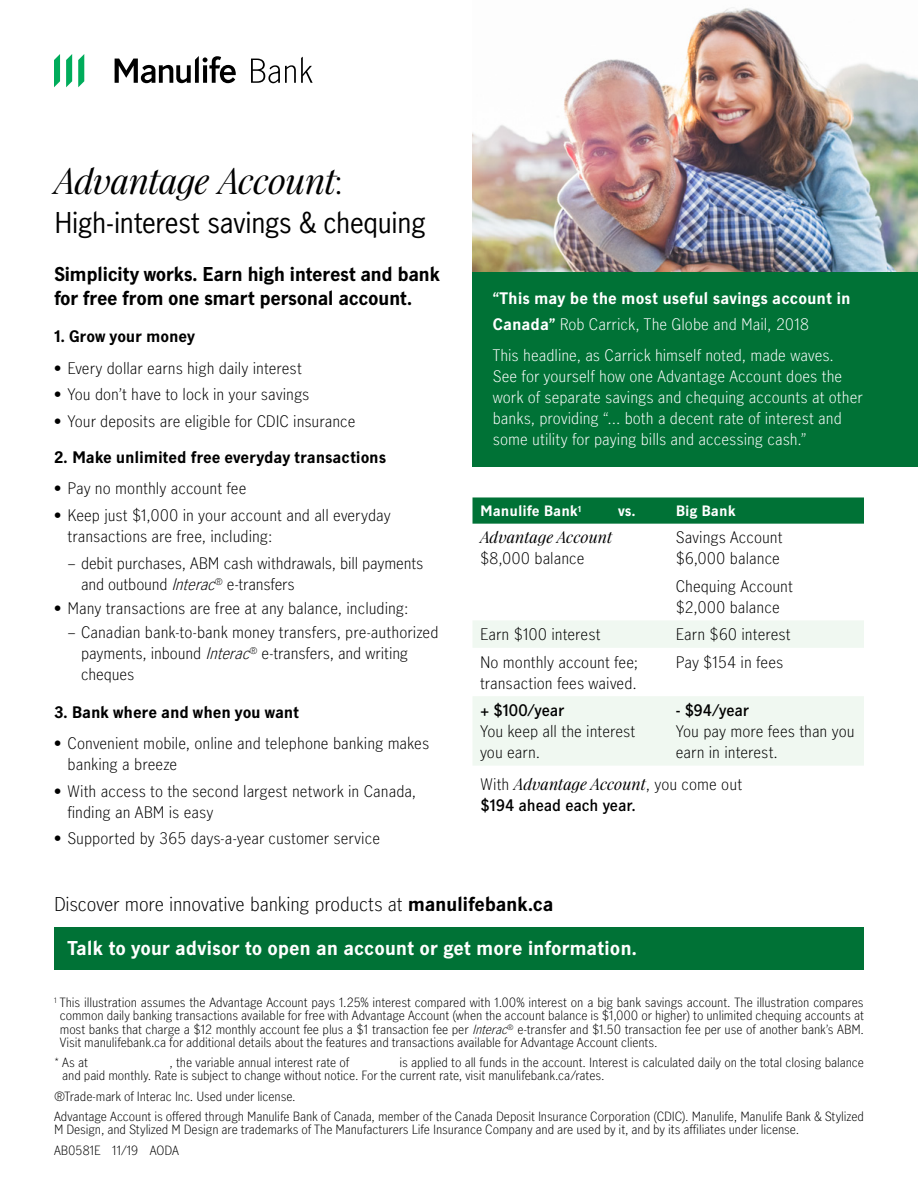
<style>
.page{position:relative;width:918px;height:1188px;background:#fff}
.page>*{position:absolute;margin:0;border:0;box-sizing:border-box;transform-origin:0 0}
.Main_Header___Bold{font:italic 33px "Manulife JH Serif";letter-spacing:-.01em;color:#000}
.Main_Header___Bold-2{font:27px "Manulife JH Sans";letter-spacing:-.03em;color:#000}
.Header___Bold_14_18{font:700 18px/24px "Manulife JH Sans";letter-spacing:-.025em;color:#000}
.CTA___Light_12_16{font:300 18px "Manulife JH Sans";letter-spacing:-.005em;color:#000}
.CTA___Light_12_16-2{font:700 18px "Manulife JH Sans";letter-spacing:-.01em;color:#fff}
.Body_text___Light_1{font:300 15px/21px "Manulife JH Sans";color:#000}
.Body_text___Light_1-2{font:300 15px/21px "Manulife JH Sans";letter-spacing:.005em;color:#fff}
.t1{font:700 15px "Manulife JH Sans";letter-spacing:-.01em;color:#000}
.Body_text___Light_1-3{font:700 15px/25.5px "Manulife JH Sans";color:#fff}
.Body_text___Light_1-4{font:600 15px/21px "Manulife JH Sans";letter-spacing:-.005em;color:#000}
.Body_text___Light_1-5{font:italic 15px/21px "Manulife JH Serif";letter-spacing:.01em;color:#000}
.Table_header___Bold{font:700 13.5px "Manulife JH Sans";color:#fff}
.Disclaimer___Light{font:300 12px/13.5px "Manulife JH Sans";letter-spacing:-.01em;color:#000}
.s1{font-family:"Manulife JH Sans";font-weight:300;font-style:normal}
.s2{font-weight:600}
.s3{font-style:italic}
.s4{font-weight:300}
.s5{font-family:"Manulife JH Serif";font-weight:400;font-style:italic}
.s6{font-weight:700}
</style>
<div class="page">
<svg style="left:251px;top:57px;width:62px;height:26px"></svg>
<svg style="left:115px;top:56px;width:121px;height:27px"></svg>
<svg style="left:78px;top:54px;width:6px;height:33px"></svg>
<svg style="left:66px;top:54px;width:6px;height:33px"></svg>
<svg style="left:54px;top:54px;width:6px;height:33px"></svg>
<div style="left:472px;top:272px;width:446px;height:195px;background:#007236"></div>
<svg style="left:472px;top:497px;width:392px;height:27px;background:#08763c"></svg>
<svg style="left:473px;top:621px;width:391px;height:144px;fill:#f0f8f1"></svg>
<div style="left:54px;top:927px;width:810px;height:43px;background:#007236"></div>
<img style="left:472px;top:7px;width:446px;height:265px">
<h1 class="Main_Header___Bold" style="left:54px;top:155px;width:291px">Advantage Account<span class="s1">:</span></h1>
<h1 class="Main_Header___Bold-2" style="left:54px;top:203px;width:373px">High-interest savings &amp; chequing</h1>
<h2 class="Header___Bold_14_18" style="left:54px;top:261px;width:388px">Simplicity works. Earn high interest and bank for free from one smart personal account.</h2>
<h3 class="t1" style="left:54px;top:326px;width:142px">1. Grow your money</h3>
<p class="Body_text___Light_1" style="left:54px;top:357px;width:249px"><span class="s2">•</span> Every dollar earns high daily interest</p>
<p class="Body_text___Light_1" style="left:54px;top:383px;width:257px"><span class="s2">•</span> You don’t have to lock in your savings</p>
<p class="Body_text___Light_1" style="left:54px;top:410px;width:303px"><span class="s2">•</span> Your deposits are eligible for CDIC insurance</p>
<h3 class="t1" style="left:54px;top:447px;width:334px">2. Make unlimited free everyday transactions</h3>
<p class="Body_text___Light_1" style="left:54px;top:478px;width:194px"><span class="s2">•</span> Pay no monthly account fee</p>
<p class="Body_text___Light_1" style="left:68px;top:504px;width:325px;text-indent:-14px"><span class="s2">•</span> Keep just $1,000 in your account and all everyday transactions are free, including:</p>
<p class="Body_text___Light_1" style="left:81px;top:552px;width:344px;text-indent:-14px">– debit purchases, ABM cash withdrawals, bill payments and outbound <span class="s3">Interac</span><sup>®</sup> e-transfers</p>
<p class="Body_text___Light_1" style="left:54px;top:597px;width:356px"><span class="s2">•</span> Many transactions are free at any balance, including:</p>
<p class="Body_text___Light_1" style="left:81px;top:621px;width:359px;text-indent:-14px">– Canadian bank-to-bank money transfers, pre-authorized payments, inbound <span class="s3">Interac</span><sup>®</sup> e-transfers, and writing cheques</p>
<h3 class="t1" style="left:54px;top:702px;width:247px">3. Bank where and when you want</h3>
<p class="Body_text___Light_1" style="left:68px;top:732px;width:363px;text-indent:-14px"><span class="s2">•</span> Convenient mobile, online and telephone banking makes banking a breeze</p>
<p class="Body_text___Light_1" style="left:68px;top:780px;width:350px;text-indent:-14px"><span class="s2">•</span> With access to the second largest network in Canada, finding an ABM is easy</p>
<p class="Body_text___Light_1" style="left:54px;top:827px;width:328px"><span class="s2">•</span> Supported by 365 days-a-year customer service</p>
<p class="Body_text___Light_1-3" style="left:493px;top:285px;width:359px">“This may be the most useful savings account in<br>Canada” <span class="s4">Rob Carrick, The Globe and Mail, 2018</span></p>
<p class="Body_text___Light_1-2" style="left:493px;top:344px;width:371px">This headline, as Carrick himself noted, made waves.<br>See for yourself how one Advantage Account does the work of separate savings and chequing accounts at other banks, providing “… both a decent rate of interest and some utility for paying bills and accessing cash.”</p>
<p class="Table_header___Bold" style="left:480px;top:501px;width:103px">Manulife Bank<sup>1</sup></p>
<p class="Table_header___Bold" style="left:618px;top:501px;width:19px">vs.</p>
<p class="Table_header___Bold" style="left:676px;top:501px;width:61px">Big Bank</p>
<p class="Body_text___Light_1-5" style="left:480px;top:527px;width:134px">Advantage Account <span class="s1">$8,000 balance</span></p>
<p class="Body_text___Light_1" style="left:676px;top:527px;width:108px">Savings Account $6,000 balance</p>
<p class="Body_text___Light_1" style="left:676px;top:575px;width:119px">Chequing Account $2,000 balance</p>
<p class="Body_text___Light_1" style="left:480px;top:623px;width:122px">Earn $100 interest</p>
<p class="Body_text___Light_1" style="left:676px;top:623px;width:116px">Earn $60 interest</p>
<p class="Body_text___Light_1" style="left:480px;top:651px;width:160px">No monthly account fee; transaction fees waived.</p>
<p class="Body_text___Light_1" style="left:676px;top:651px;width:109px">Pay $154 in fees</p>
<p class="Body_text___Light_1" style="left:480px;top:699px;width:157px"><span class="s2">+ $100/year<br></span>You keep all the interest you earn.</p>
<p class="Body_text___Light_1" style="left:676px;top:699px;width:180px"><span class="s2">- $94/year<br></span>You pay more fees than you earn in interest.</p>
<p class="Body_text___Light_1-4" style="left:481px;top:773px;width:263px"><span class="s4">With</span> <span class="s5">Advantage Account</span><span class="s4">, you come out </span>$194 ahead each year.</p>
<p class="CTA___Light_12_16" style="left:54px;top:892px;width:501px">Discover more innovative banking products at <span class="s6">manulifebank.ca</span></p>
<p class="CTA___Light_12_16-2" style="left:68px;top:935px;width:571px">Talk to your advisor to open an account or get more information.</p>
<p class="Disclaimer___Light" style="left:60px;top:995px;width:806px;text-align:justify;text-indent:-6px"><sup>1</sup> This illustration assumes the Advantage Account pays 1.25% interest compared with 1.00% interest on a big bank savings account. The illustration compares common daily banking transactions available for free with Advantage Account (when the account balance is $1,000 or higher) to unlimited chequing accounts at most banks that charge a $12 monthly account fee plus a $1 transaction fee per <span class="s3">Interac</span><sup>®</sup> e-transfer and $1.50 transaction fee per use of another bank’s ABM.<br>Visit manulifebank.ca for additional details about the features and transactions available for Advantage Account clients.</p>
<p class="Disclaimer___Light" style="left:62px;top:1055px;width:803px;text-indent:337px">is applied to all funds in the account. Interest is calculated daily on the total closing balance and paid monthly. Rate is subject to change without notice. For the current rate, visit manulifebank.ca/rates.</p>
<p class="Disclaimer___Light" style="left:54px;top:1089px;width:243px">®Trade-mark of Interac Inc. Used under license.</p>
<p class="Disclaimer___Light" style="left:54px;top:1109px;width:812px">Advantage Account is offered through Manulife Bank of Canada, member of the Canada Deposit Insurance Corporation (CDIC). Manulife, Manulife Bank &amp; Stylized<br>M Design, and Stylized M Design are trademarks of The Manufacturers Life Insurance Company and are used by it, and by its affiliates under license.</p>
<p class="Disclaimer___Light" style="left:54px;top:1143px;width:126px">AB0581E 11/19 AODA</p>
<p class="Disclaimer___Light" style="left:54px;top:1055px;width:36px">* As at</p>
<p class="Disclaimer___Light" style="left:169px;top:1055px;width:181px">, the variable annual interest rate of</p>
</div>
